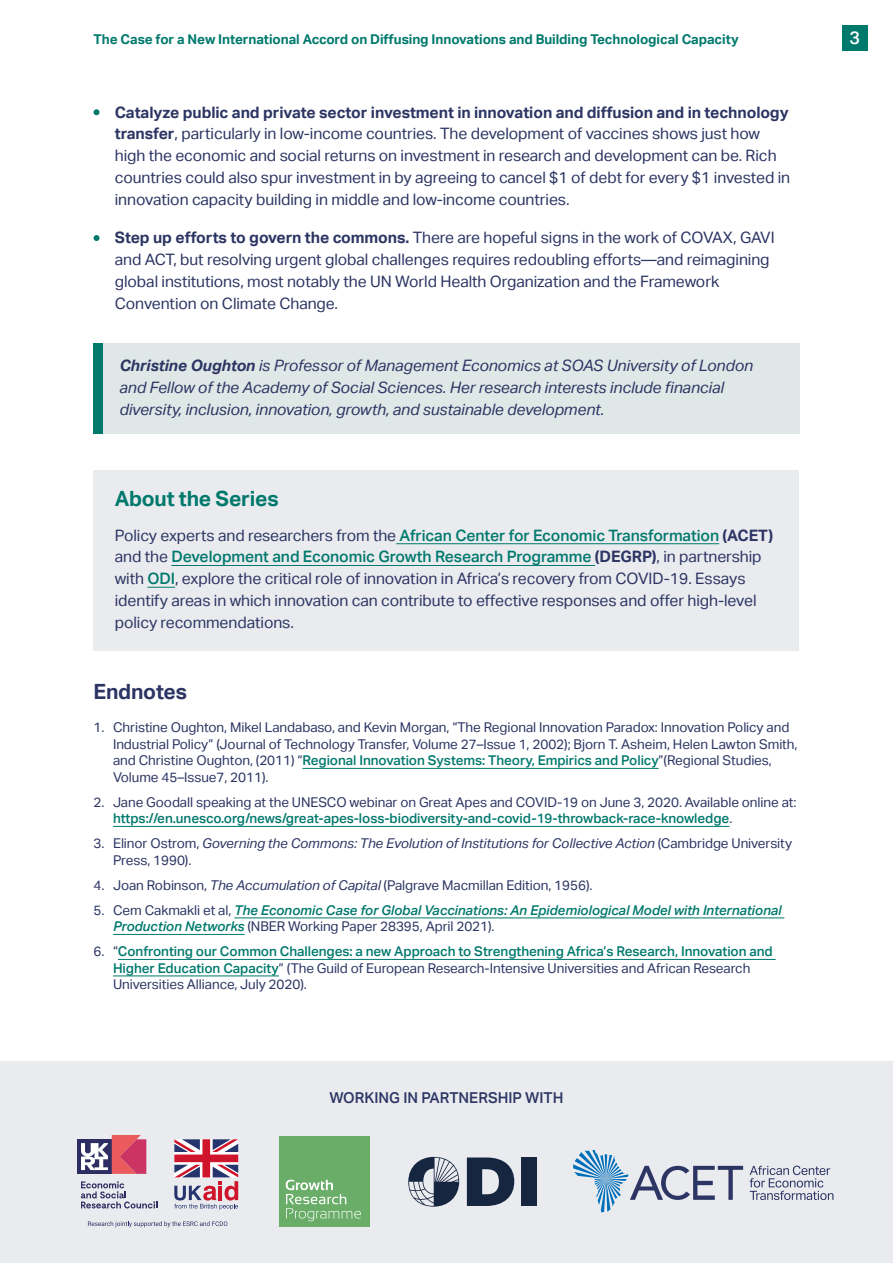
<style>
.page{position:relative;width:893px;height:1263px;background:#fff}
.page>*{position:absolute;margin:0;border:0;box-sizing:border-box;transform-origin:0 0}
.Heading_3{font:700 21px "Aktiv Grotesk";letter-spacing:-.01em;color:#00796d}
.Heading_3-2{font:700 21px "Aktiv Grotesk";letter-spacing:-.01em;color:#2c3563}
.t1{font:500 18px "Aktiv Grotesk";color:#fff}
.Bullet_list{font:15.75px/21.8px "Aktiv Grotesk";letter-spacing:-.005em;color:#2c3563}
.t2{font:italic 15.75px/21.8px "Aktiv Grotesk";letter-spacing:-.005em;color:#2c3563}
.t3{font:500 15px "Aktiv Grotesk";color:#2c3563}
.t4{font:13.5px/16.5px "Aktiv Grotesk";letter-spacing:-.005em;color:#2c3563}
.t5{font:500 13.5px/16.5px "Aktiv Grotesk";letter-spacing:-.005em;color:#00796d}
.t6{font:italic 500 13.5px/16.5px "Aktiv Grotesk";letter-spacing:-.005em;color:#00796d}
.t7{font:italic 13.5px/16.5px "Aktiv Grotesk";letter-spacing:-.005em;color:#2c3563}
.t8{font:700 13.5px "Aktiv Grotesk";letter-spacing:-.005em;color:#00796d}
.s1{font-weight:700}
.s2{font-weight:500;color:#00796d}
.s3{font-style:normal}
.s4{font-style:italic}
.s5{font-weight:400;font-style:normal;color:#2c3563}
.s6{font-weight:400;color:#2c3563}
</style>
<div class="page">
<div style="left:842px;top:26px;width:25px;height:25px;background:#00796d"></div>
<svg style="left:94px;top:109px;width:5px;height:6px"></svg>
<svg style="left:94px;top:235px;width:5px;height:6px"></svg>
<div style="left:0;top:1062px;width:893px;height:201px;background:#eaebef"></div>
<svg style="left:81px;top:1181px;width:76px;height:27px"></svg>
<div style="left:77px;top:1139px;width:35px;height:35px;background:#2e2d62"></div>
<svg style="left:81px;top:1135px;width:65px;height:39px"></svg>
<svg style="left:174px;top:1139px;width:64px;height:71px"></svg>
<svg style="left:88px;top:1221px;width:139px;height:6px"></svg>
<div style="left:278px;top:1136px;width:91px;height:91px;background:#69ad68"></div>
<svg style="left:286px;top:1180px;width:75px;height:41px"></svg>
<svg style="left:467px;top:1157px;width:47px;height:49px"></svg>
<div style="left:521px;top:1157px;width:15px;height:49px;background:#172640"></div>
<svg style="left:408px;top:1157px;width:51px;height:50px"></svg>
<svg style="left:750px;top:1165px;width:83px;height:35px"></svg>
<svg style="left:573px;top:1150px;width:170px;height:62px"></svg>
<div style="left:98px;top:343px;width:701px;height:91px;background:#dfe8e7"></div>
<div style="left:94px;top:343px;width:9px;height:91px;background:#00796d"></div>
<div style="left:94px;top:470px;width:705px;height:180px;background:#eaebef"></div>
<hr style="left:396px;top:543px;width:323px;height:1px;background:#00796d">
<hr style="left:171px;top:565px;width:424px;height:1px;background:#00796d">
<svg style="left:147px;top:587px;width:28px;height:1px"></svg>
<hr style="left:302px;top:768px;width:357px;height:1px;background:#00796d">
<hr style="left:113px;top:826px;width:616px;height:1px;background:#00796d">
<hr style="left:234px;top:917px;width:550px;height:1px;background:#00796d">
<hr style="left:113px;top:934px;width:131px;height:1px;background:#00796d">
<hr style="left:118px;top:959px;width:658px;height:1px;background:#00796d">
<hr style="left:113px;top:975px;width:166px;height:1px;background:#00796d">
<p class="t8" style="left:94px;top:31px;width:647px">The Case for a New International Accord on Diffusing Innovations and Building Technological Capacity</p>
<p class="t1" style="left:849px;top:28px;width:12px">3</p>
<p class="Bullet_list" style="left:115px;top:101px;width:677px"><span class="s1">Catalyze public and private sector investment in innovation and diffusion and in technology transfer</span>, particularly in low-income countries. The development of vaccines shows just how high the economic and social returns on investment in research and development can be. Rich countries could also spur investment in by agreeing to cancel $1 of debt for every $1 invested in innovation capacity building in middle and low-income countries.</p>
<p class="Bullet_list" style="left:115px;top:227px;width:661px"><span class="s1">Step up efforts to govern the commons.</span> There are hopeful signs in the work of COVAX, GAVI and ACT, but resolving urgent global challenges requires redoubling efforts—and reimagining global institutions, most notably the UN World Health Organization and the Framework Convention on Climate Change.</p>
<p class="t2" style="left:119px;top:355px;width:635px"><span class="s1">Christine Oughton</span> is Professor of Management Economics at SOAS University of London and Fellow of the Academy of Social Sciences. Her research interests include financial diversity, inclusion, innovation, growth, and sustainable development.</p>
<h3 class="Heading_3" style="left:115px;top:487px;width:165px">About the Series</h3>
<p class="Bullet_list" style="left:115px;top:524px;width:660px">Policy experts and researchers from the <span class="s2">African Center for Economic Transformation</span> <span class="s1">(ACET) </span>and the <span class="s2">Development and Economic Growth Research Programme</span> <span class="s1">(DEGRP)</span>, in partnership with <span class="s2">ODI</span>, explore the critical role of innovation in Africa’s recovery from COVID-19. Essays identify areas in which innovation can contribute to effective responses and offer high-level policy recommendations.</p>
<h3 class="Heading_3-2" style="left:94px;top:679px;width:95px">Endnotes</h3>
<p class="t4" style="left:113px;top:719px;width:686px;text-indent:-19px">1. Christine Oughton, Mikel Landabaso, and Kevin Morgan, “The Regional Innovation Paradox: Innovation Policy and Industrial Policy” (Journal of Technology Transfer, Volume 27–Issue 1, 2002); Bjorn T. Asheim, Helen Lawton Smith, and Christine Oughton, (2011) “<span class="s2">Regional Innovation Systems: Theory, Empirics and Policy</span>”(Regional Studies, Volume 45–Issue7, 2011).</p>
<p class="t4" style="left:113px;top:794px;width:685px;text-indent:-19px">2. Jane Goodall speaking at the UNESCO webinar on Great Apes and COVID-19 on June 3, 2020. Available online at: <span class="s2">https://en.unesco.org/news/great-apes-loss-biodiversity-and-covid-19-throwback-race-knowledge</span>.</p>
<p class="t7" style="left:113px;top:835px;width:681px;text-indent:-19px"><span class="s3">3. Elinor Ostrom,</span> Governing the Commons: The Evolution of Institutions for Collective Action <span class="s3">(Cambridge University<br>Press, 1990).</span></p>
<p class="t4" style="left:94px;top:877px;width:500px">4. Joan Robinson, <span class="s4">The Accumulation of Capital</span> (Palgrave Macmillan Edition, 1956).</p>
<p class="t6" style="left:113px;top:902px;width:670px;text-indent:-19px"><span class="s5">5. Cem Cakmakli et al,</span> The Economic Case for Global Vaccinations: An Epidemiological Model with International<br>Production Networks <span class="s5">(NBER Working Paper 28395, April 2021).</span></p>
<p class="t5" style="left:113px;top:943px;width:661px;text-indent:-19px"><span class="s6">6. “</span>Confronting our Common Challenges: a new Approach to Strengthening Africa’s Research, Innovation and<br>Higher Education Capacity<span class="s6">” (The Guild of European Research-Intensive Universities and African Research<br>Universities Alliance, July 2020).</span></p>
<p class="t3" style="left:329px;top:1089px;width:236px">WORKING IN PARTNERSHIP WITH</p>
</div>
